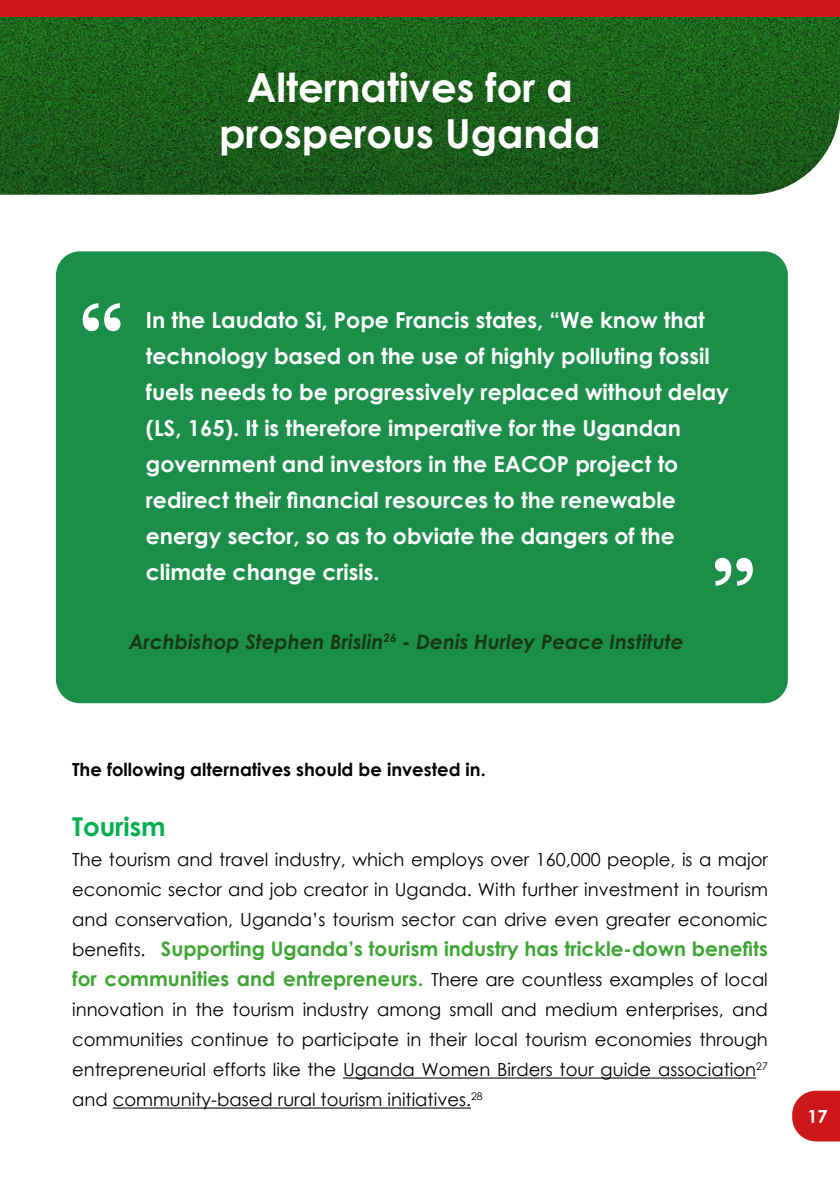
<style>
.page{position:relative;width:840px;height:1191px;background:#fff}
.page>*{position:absolute;margin:0;border:0;box-sizing:border-box;transform-origin:0 0}
.t1{font:700 80px "Baskerville";color:#fff}
.t2{font:700 40px/46px "Century Gothic";color:#fff;text-align:center}
.t3{font:700 26px "Century Gothic";color:#00b050}
.t4{font:700 22px/36px "Century Gothic";color:#fff}
.t5{font:700 20px "Century Gothic";color:#3fa535}
.t6{font:italic 700 20px "Century Gothic";color:#153812}
.t7{font:18px/30px "Century Gothic";color:#000;text-align:justify}
.t8{font:700 18px "Century Gothic";color:#000}
.t9{font:700 18px "Century Gothic";color:#fff}
.s1{font-weight:400;font-size:18px;color:#000}
.s2{font-weight:700;font-size:20px;color:#3fa535}
</style>
<div class="page">
<svg style="left:792px;top:1090px;width:47px;height:51px;background:#d23234"></svg>
<div style="left:56px;top:251px;width:731px;height:452px;background:#1b8f49;border-radius:24px"></div>
<hr style="left:343px;top:1077px;width:412px;height:1px;background:#000">
<hr style="left:113px;top:1107px;width:357px;height:1px;background:#000">
<img style="left:0;top:16px;width:839px;height:179px">
<div style="left:0;top:0;width:839px;height:16px;background:#cd1719"></div>
<h2 class="t2" style="left:219px;top:63px;width:382px">Alternatives for a prosperous Uganda</h2>
<h1 class="t1" style="left:78px;top:275px;width:49px">“</h1>
<p class="t4" style="left:146px;top:301px;width:584px">In the Laudato Si, Pope Francis states, “We know that technology based on the use of highly polluting fossil fuels needs to be progressively replaced without delay (LS, 165). It is therefore imperative for the Ugandan government and investors in the EACOP project to redirect their financial resources to the renewable energy sector, so as to obviate the dangers of the climate change crisis.</p>
<h1 class="t1" style="left:757px;top:613px;width:49px;rotate:-180deg">“</h1>
<p class="t6" style="left:129px;top:626px;width:556px">Archbishop Stephen Brislin<sup>26</sup> - Denis Hurley Peace Institute</p>
<p class="t8" style="left:72px;top:756px;width:415px">The following alternatives should be invested in.</p>
<h3 class="t3" style="left:72px;top:807px;width:95px">Tourism</h3>
<p class="t7" style="left:72px;top:844px;width:697px">The tourism and travel industry, which employs over 160,000 people, is a major economic sector and job creator in Uganda. With further investment in tourism and conservation, Uganda’s tourism sector can drive even greater economic</p>
<p class="t5" style="left:72px;top:933px;width:697px"><span class="s1">benefits.</span> Supporting Uganda’s tourism industry has trickle-down benefits</p>
<p class="t7" style="left:72px;top:964px;width:697px"><span class="s2">for communities and entrepreneurs.</span> There are countless examples of local innovation in the tourism industry among small and medium enterprises, and communities continue to participate in their local tourism economies through entrepreneurial efforts like the Uganda Women Birders tour guide association<sup>27 </sup>and community-based rural tourism initiatives.<sup>28</sup></p>
<p class="t9" style="left:807px;top:1103px;width:22px">17</p>
</div>
